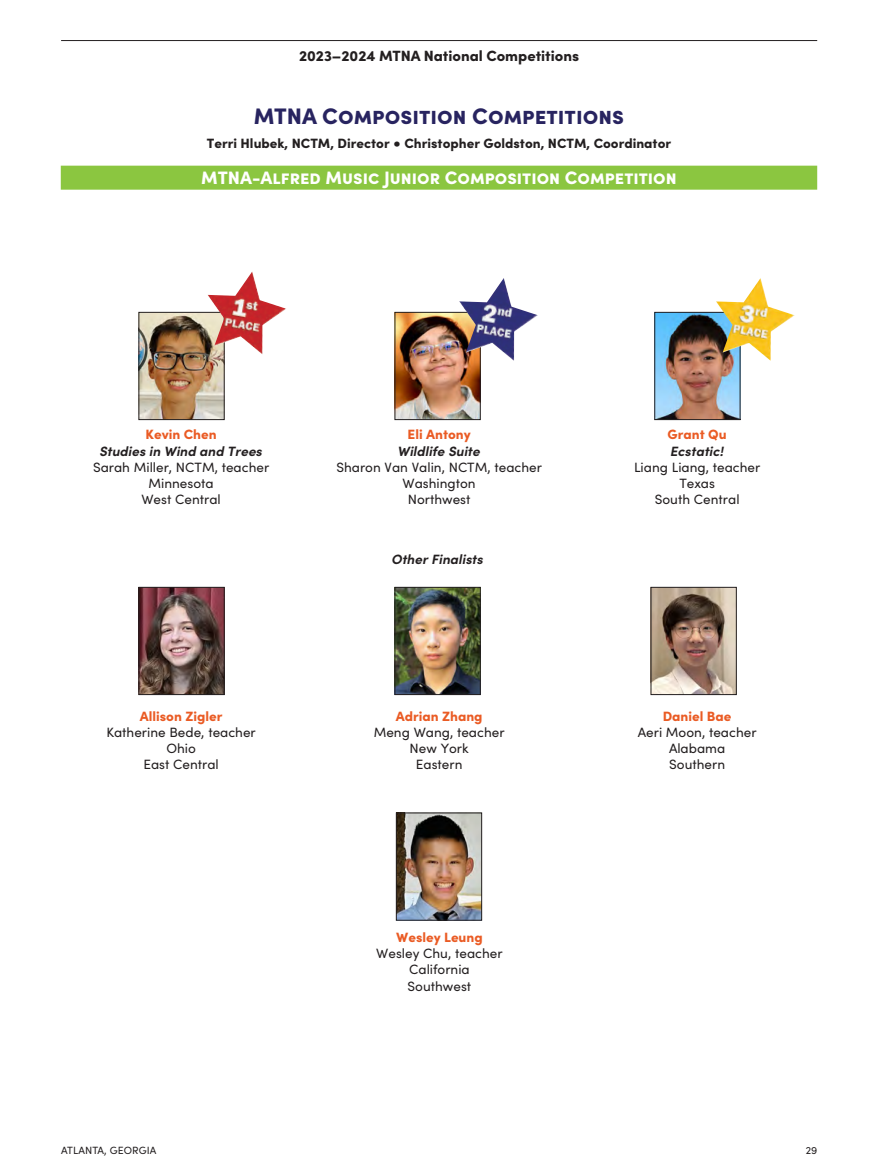
<style>
.page{position:relative;width:878px;height:1175px;background:#fff}
.page>*{position:absolute;margin:0;border:0;box-sizing:border-box;transform-origin:0 0}
.t1{font:900 22.5px "Sofia Pro";color:#282460}
.Bar_Header{font:900 18px "Sofia Pro";color:#fff}
.t2{font:900 14.85px "Sofia Pro";color:#231f20}
.School_State{font:13.5px "Sofia Pro";color:#231f20}
.NAME{font:900 13.5px "Sofia Pro";color:#ea5b24}
.Coordinator_Header{font:900 13.5px "Sofia Pro";color:#231f20}
.Instrument{font:italic 700 13.5px "Sofia Pro";color:#231f20}
.t3{font:10.5px "Sofia Pro";letter-spacing:.01em;color:#231f20}
.s1{font-size:16.5px}
</style>
<div class="page">
<hr style="left:61px;top:40px;width:756px;height:1px;background:#231f20">
<img style="left:140px;top:314px;width:82px;height:104px">
<div style="left:138px;top:312px;width:86px;height:108px;border:1px solid #231f20"></div>
<img style="left:396px;top:314px;width:82px;height:104px">
<div style="left:394px;top:312px;width:86px;height:108px;border:1px solid #231f20"></div>
<img style="left:656px;top:314px;width:82px;height:104px">
<div style="left:654px;top:312px;width:86px;height:108px;border:1px solid #231f20"></div>
<img style="left:716px;top:278px;width:78px;height:83px">
<img style="left:459px;top:278px;width:79px;height:83px">
<img style="left:207px;top:271px;width:79px;height:83px">
<img style="left:398px;top:814px;width:82px;height:104px">
<div style="left:396px;top:812px;width:86px;height:108px;border:1px solid #231f20"></div>
<div style="left:61px;top:166px;width:756px;height:24px;background:#8bc640"></div>
<img style="left:140px;top:589px;width:82px;height:104px">
<div style="left:138px;top:587px;width:86px;height:108px;border:1px solid #231f20"></div>
<img style="left:396px;top:589px;width:82px;height:104px">
<div style="left:394px;top:587px;width:86px;height:108px;border:1px solid #231f20"></div>
<img style="left:652px;top:589px;width:82px;height:104px">
<div style="left:650px;top:587px;width:86px;height:108px;border:1px solid #231f20"></div>
<p class="t2" style="left:299px;top:44px;width:282px">2023–2024 MTNA National Competitions</p>
<p class="t1" style="left:254px;top:99px;width:371px">MTNA Composition Competitions</p>
<p class="Coordinator_Header" style="left:207px;top:132px;width:466px">Terri Hlubek, NCTM, Director <span class="s1">•</span> Christopher Goldston, NCTM, Coordinator</p>
<p class="Bar_Header" style="left:201px;top:163px;width:477px">MTNA-Alfred Music Junior Composition Competition</p>
<p class="NAME" style="left:145px;top:424px;width:73px">Kevin Chen</p>
<p class="Instrument" style="left:100px;top:440px;width:164px">Studies in Wind and Trees</p>
<p class="School_State" style="left:93px;top:457px;width:178px">Sarah Miller, NCTM, teacher</p>
<p class="School_State" style="left:148px;top:473px;width:67px">Minnesota</p>
<p class="School_State" style="left:141px;top:489px;width:81px">West Central</p>
<p class="NAME" style="left:140px;top:705px;width:84px">Allison Zigler</p>
<p class="School_State" style="left:106px;top:722px;width:151px">Katherine Bede, teacher</p>
<p class="School_State" style="left:166px;top:738px;width:31px">Ohio</p>
<p class="School_State" style="left:143px;top:755px;width:77px">East Central</p>
<p class="NAME" style="left:407px;top:424px;width:65px">Eli Antony</p>
<p class="Instrument" style="left:398px;top:440px;width:84px">Wildlife Suite</p>
<p class="School_State" style="left:336px;top:457px;width:207px">Sharon Van Valin, NCTM, teacher</p>
<p class="School_State" style="left:402px;top:473px;width:75px">Washington</p>
<p class="School_State" style="left:408px;top:489px;width:64px">Northwest</p>
<p class="Instrument" style="left:392px;top:549px;width:93px">Other Finalists</p>
<p class="NAME" style="left:396px;top:705px;width:88px">Adrian Zhang</p>
<p class="School_State" style="left:374px;top:722px;width:132px">Meng Wang, teacher</p>
<p class="School_State" style="left:409px;top:738px;width:61px">New York</p>
<p class="School_State" style="left:416px;top:755px;width:48px">Eastern</p>
<p class="NAME" style="left:396px;top:926px;width:88px">Wesley Leung</p>
<p class="School_State" style="left:376px;top:943px;width:128px">Wesley Chu, teacher</p>
<p class="School_State" style="left:409px;top:959px;width:62px">California</p>
<p class="School_State" style="left:407px;top:976px;width:65px">Southwest</p>
<p class="NAME" style="left:667px;top:424px;width:61px">Grant Qu</p>
<p class="Instrument" style="left:670px;top:440px;width:55px">Ecstatic!</p>
<p class="School_State" style="left:634px;top:457px;width:128px">Liang Liang, teacher</p>
<p class="School_State" style="left:679px;top:473px;width:37px">Texas</p>
<p class="School_State" style="left:654px;top:489px;width:86px">South Central</p>
<p class="NAME" style="left:662px;top:705px;width:70px">Daniel Bae</p>
<p class="School_State" style="left:637px;top:722px;width:120px">Aeri Moon, teacher</p>
<p class="School_State" style="left:669px;top:738px;width:58px">Alabama</p>
<p class="School_State" style="left:669px;top:755px;width:57px">Southern</p>
<p class="t3" style="left:61px;top:1142px;width:97px">ATLANTA, GEORGIA</p>
<p class="t3" style="left:805px;top:1142px;width:13px">29</p>
</div>
